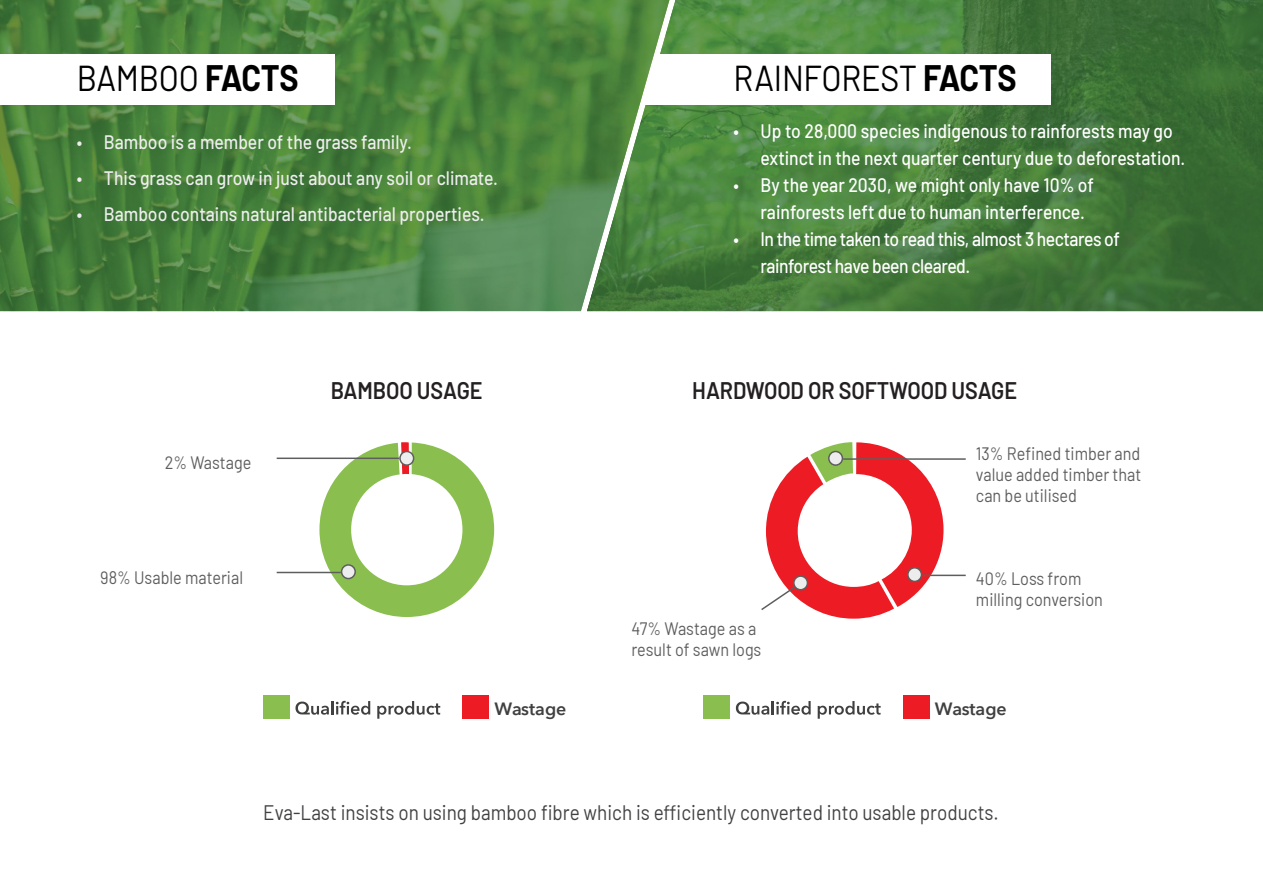
<style>
.page{position:relative;width:1263px;height:893px;background:#fff}
.page>*{position:absolute;margin:0;border:0;box-sizing:border-box;transform-origin:0 0}
.t1{font:36px "Barlow";letter-spacing:-.005em;color:#000;scale:.9 1}
.t2{font:600 24px "Barlow";letter-spacing:-.005em;color:#241f21;scale:.9 1}
.t3{font:21px "Barlow";color:#414042;scale:.9 1}
.t4{font:500 19.5px/27px "Barlow";letter-spacing:-.005em;color:#fff;scale:.9 1}
.t5{font:500 19.5px "Barlow";color:#ededed;scale:.9 1}
.t6{font:500 19.5px/27px "Barlow";letter-spacing:-.025em;color:#fff;scale:.9 1}
.t7{font:18px/21px "Barlow";color:#5e5e5e;scale:.9 1}
.t8{font:600 17.7px "Avenir Next";color:#404040}
.s1{font-weight:700}
</style>
<div class="page">
<svg style="left:669px;top:0;width:594px;height:311px;background:#447a3b"></svg>
<div style="left:631px;top:54px;width:420px;height:51px;background:#fff"></div>
<svg style="left:319px;top:442px;width:175px;height:175px"></svg>
<svg style="left:295px;top:701px;width:75px;height:14px"></svg>
<svg style="left:377px;top:701px;width:63px;height:18px"></svg>
<div style="left:263px;top:695px;width:27px;height:24px;background:#8abf50"></div>
<div style="left:463px;top:696px;width:26px;height:23px;background:#ed1c24"></div>
<svg style="left:736px;top:701px;width:75px;height:14px"></svg>
<svg style="left:818px;top:701px;width:63px;height:18px"></svg>
<div style="left:703px;top:695px;width:27px;height:24px;background:#8abf50"></div>
<div style="left:903px;top:696px;width:27px;height:23px;background:#ed1c24"></div>
<div style="left:400px;top:451px;width:14px;height:14px;background:#ededed;border-radius:50%"></div>
<div style="left:399px;top:451px;width:15px;height:15px;border:2px solid #5e5e5e;border-radius:50%"></div>
<div style="left:342px;top:565px;width:13px;height:14px;background:#ededed;border-radius:50%"></div>
<div style="left:341px;top:564px;width:15px;height:15px;border:2px solid #5e5e5e;border-radius:50%"></div>
<hr style="left:843px;top:458px;width:123px;height:2px;background:#5e5e5e">
<hr style="left:277px;top:458px;width:122px;height:1px;background:#5e5e5e">
<hr style="left:277px;top:572px;width:64px;height:1px;background:#5e5e5e">
<hr style="left:922px;top:575px;width:44px;height:1px;background:#5e5e5e">
<svg style="left:761px;top:442px;width:182px;height:177px"></svg>
<svg style="left:0;top:0;width:669px;height:311px;background:#4d8442"></svg>
<div style="left:0;top:54px;width:335px;height:51px;background:#fff"></div>
<h1 class="t1" style="left:77px;top:64px;width:248px">BAMBOO <span class="s1">FACTS</span></h1>
<p class="t5" style="left:77px;top:131px;width:374px">• Bamboo is a member of the grass family.</p>
<p class="t5" style="left:77px;top:167px;width:469px">• This grass can grow in just about any soil or climate.</p>
<p class="t5" style="left:77px;top:203px;width:455px">• Bamboo contains natural antibacterial properties.</p>
<h1 class="t1" style="left:733px;top:64px;width:316px">RAINFOREST <span class="s1">FACTS</span></h1>
<p class="t4" style="left:760px;top:118px;width:473px;text-indent:-27px">• Up to 28,000 species indigenous to rainforests may go extinct in the next quarter century due to deforestation.</p>
<p class="t4" style="left:760px;top:172px;width:372px;text-indent:-27px">• By the year 2030, we might only have 10% of rainforests left due to human interference.</p>
<p class="t6" style="left:760px;top:226px;width:401px;text-indent:-27px">• In the time taken to read this, almost 3 hectares of rainforest have been cleared.</p>
<p class="t2" style="left:331px;top:381px;width:170px">BAMBOO USAGE</p>
<p class="t2" style="left:692px;top:381px;width:362px">HARDWOOD OR SOFTWOOD USAGE</p>
<p class="t7" style="left:165px;top:453px;width:98px">2% Wastage</p>
<p class="t7" style="left:976px;top:442px;width:185px;text-align:justify">13% Refined timber and value added timber that can be utilised</p>
<p class="t7" style="left:100px;top:569px;width:160px">98% Usable material</p>
<p class="t7" style="left:631px;top:616px;width:146px">47% Wastage as a result of sawn logs</p>
<p class="t7" style="left:976px;top:567px;width:143px">40% Loss from milling conversion</p>
<p class="t8" style="left:494px;top:702px;width:74px">Wastage</p>
<p class="t8" style="left:935px;top:702px;width:74px">Wastage</p>
<p class="t3" style="left:263px;top:798px;width:819px">Eva-Last insists on using bamboo fibre which is efficiently converted into usable products.</p>
</div>
